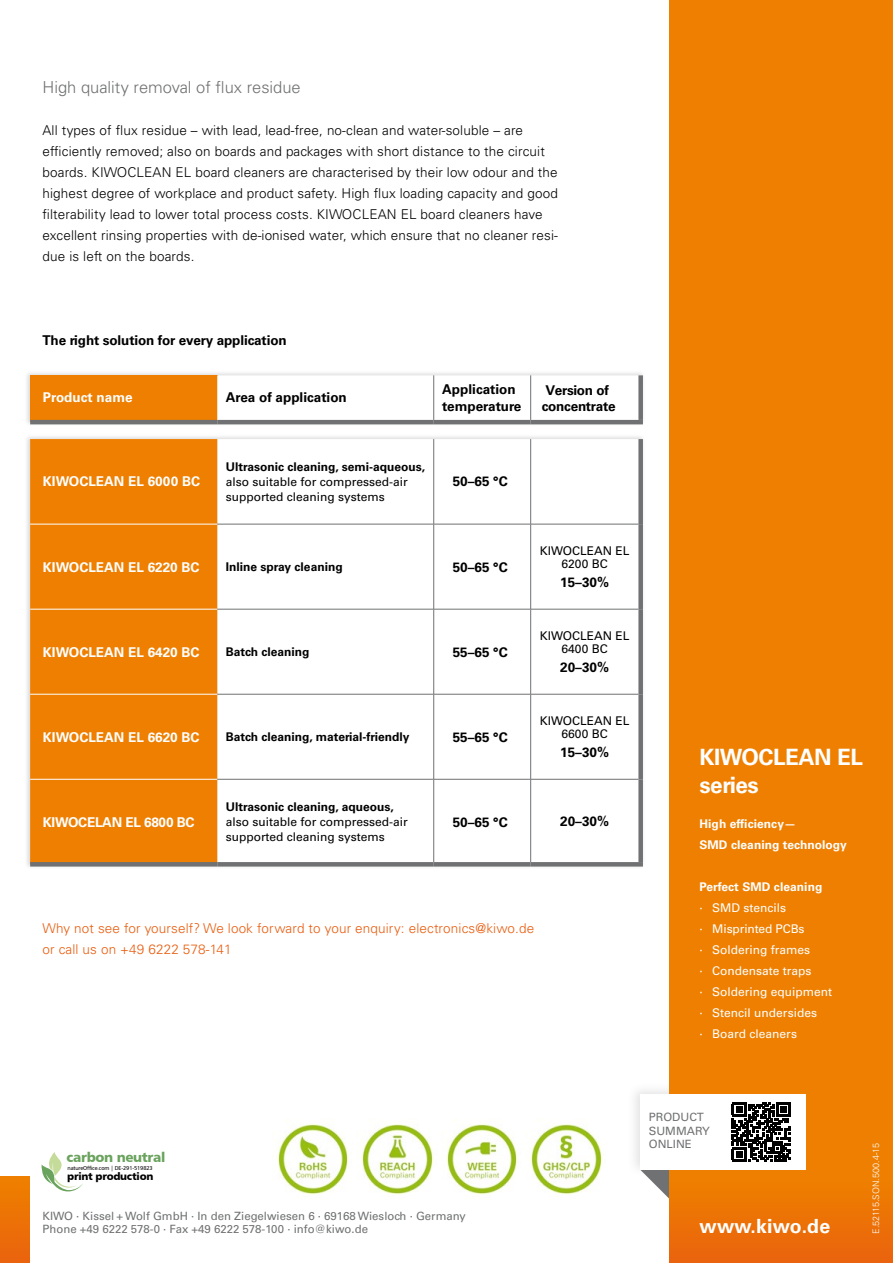
<style>
.page{position:relative;width:893px;height:1263px;background:#fff}
.page>*{position:absolute;margin:0;border:0;box-sizing:border-box;transform-origin:0 0}
.t1{font:700 22.5px/28.5px "Univers LT Std";letter-spacing:-.02em;color:#fff}
.t2{font:700 19.5px "Univers LT Std";letter-spacing:.01em;color:#fff}
.t3{font:300 16.5px "Univers LT Std";color:#707172}
.t4{font:13.65px "Humanist 777 BT Black B";letter-spacing:-.03em;color:#6aa35d}
.t5{font:300 13.5px/21px "Univers LT Std";letter-spacing:.01em;color:#000}
.t6{font:700 13.5px/16.5px "Univers LT Std";letter-spacing:-.01em;color:#000}
.t7{font:300 13.5px/21px "Univers LT Std";letter-spacing:.01em;color:#e95d0f}
.t8{font:700 13.5px "Univers LT Std";color:#fff}
.t9{font:700 13.5px "Univers LT Std";letter-spacing:-.02em;color:#fff}
.t10{font:12px/13.5px "Univers LT Std";color:#000;text-align:center}
.t11{font:700 12px "Univers LT Std";color:#000}
.t12{font:12px/21px "Univers LT Std";color:#fff}
.t13{font:700 12px/21px "Univers LT Std";letter-spacing:.005em;color:#fff}
.t14{font:11.4px/13.5px "Univers LT Std";color:#707172}
.t15{font:10.5px "Humanist 777 BT Black B";letter-spacing:-.035em;color:#000}
.t16{font:300 9px "Univers LT Std";color:#fff}
.t17{font:5.55px "Humanist 777 BT Roman B";letter-spacing:-.03em;color:#000}
</style>
<div class="page">
<div style="left:0;top:1177px;width:30px;height:86px;background:linear-gradient(to right,#ec7106,#ec7106)"></div>
<div style="left:627px;top:1082px;width:185px;height:94px;background:#707172;opacity:.2"></div>
<svg style="left:640px;top:1169px;width:30px;height:44px"></svg>
<div style="left:670px;top:0;width:223px;height:1263px;background:#ee7f00"></div>
<div style="left:670px;top:1177px;width:223px;height:86px;background:linear-gradient(to right,#ec7106,#ec7106)"></div>
<div style="left:640px;top:1094px;width:165px;height:75px;background:#fff"></div>
<svg style="left:731px;top:1104px;width:56px;height:58px"></svg>
<svg style="left:732px;top:1102px;width:59px;height:59px"></svg>
<div style="left:24px;top:370px;width:621px;height:499px;background:#000;opacity:.15"></div>
<div style="left:30px;top:375px;width:187px;height:47px;background:#ee7f00"></div>
<svg style="left:217px;top:375px;width:424px;height:487px"></svg>
<div style="left:30px;top:439px;width:187px;height:423px;background:#ee7f00"></div>
<hr style="left:530px;top:439px;width:1px;height:85px;background:#707172">
<hr style="left:531px;top:524px;width:107px;height:1px;background:#707172">
<hr style="left:530px;top:524px;width:1px;height:85px;background:#707172">
<hr style="left:531px;top:609px;width:107px;height:1px;background:#707172">
<hr style="left:530px;top:609px;width:1px;height:85px;background:#707172">
<hr style="left:531px;top:694px;width:107px;height:1px;background:#707172">
<hr style="left:530px;top:694px;width:1px;height:85px;background:#707172">
<hr style="left:531px;top:779px;width:107px;height:1px;background:#707172">
<hr style="left:530px;top:779px;width:1px;height:83px;background:#707172">
<hr style="left:433px;top:375px;width:1px;height:45px;background:#707172">
<hr style="left:433px;top:439px;width:1px;height:85px;background:#707172">
<hr style="left:433px;top:524px;width:1px;height:85px;background:#707172">
<hr style="left:433px;top:609px;width:1px;height:85px;background:#707172">
<hr style="left:433px;top:694px;width:1px;height:85px;background:#707172">
<hr style="left:433px;top:779px;width:1px;height:83px;background:#707172">
<hr style="left:30px;top:524px;width:187px;height:1px;background:#fff">
<hr style="left:30px;top:609px;width:187px;height:1px;background:#fff">
<hr style="left:30px;top:694px;width:187px;height:1px;background:#fff">
<hr style="left:30px;top:779px;width:187px;height:1px;background:#fff">
<div style="left:638px;top:375px;width:5px;height:45px;background:#707172"></div>
<div style="left:638px;top:439px;width:5px;height:85px;background:#707172"></div>
<div style="left:638px;top:524px;width:5px;height:85px;background:#707172"></div>
<div style="left:638px;top:609px;width:5px;height:85px;background:#707172"></div>
<div style="left:638px;top:694px;width:5px;height:85px;background:#707172"></div>
<div style="left:638px;top:779px;width:5px;height:83px;background:#707172"></div>
<hr style="left:30px;top:420px;width:187px;height:4px;background:#707172">
<hr style="left:30px;top:862px;width:187px;height:4px;background:#707172">
<hr style="left:217px;top:420px;width:217px;height:4px;background:#707172">
<hr style="left:434px;top:420px;width:97px;height:4px;background:#707172">
<hr style="left:531px;top:420px;width:112px;height:4px;background:#707172">
<hr style="left:217px;top:862px;width:217px;height:4px;background:#707172">
<hr style="left:434px;top:862px;width:97px;height:4px;background:#707172">
<hr style="left:531px;top:862px;width:112px;height:4px;background:#707172">
<hr style="left:530px;top:375px;width:1px;height:45px;background:#707172">
<hr style="left:217px;top:524px;width:217px;height:1px;background:#707172">
<hr style="left:434px;top:524px;width:97px;height:1px;background:#707172">
<hr style="left:217px;top:609px;width:217px;height:1px;background:#707172">
<hr style="left:434px;top:609px;width:97px;height:1px;background:#707172">
<hr style="left:217px;top:694px;width:217px;height:1px;background:#707172">
<hr style="left:434px;top:694px;width:97px;height:1px;background:#707172">
<hr style="left:217px;top:779px;width:217px;height:1px;background:#707172">
<hr style="left:434px;top:779px;width:97px;height:1px;background:#707172">
<svg style="left:42px;top:1152px;width:41px;height:39px"></svg>
<img style="left:530px;top:1124px;width:73px;height:71px">
<img style="left:361px;top:1124px;width:73px;height:71px">
<img style="left:277px;top:1124px;width:72px;height:71px">
<img style="left:446px;top:1124px;width:72px;height:71px">
<p class="t3" style="left:43px;top:77px;width:260px">High quality removal of flux residue</p>
<p class="t5" style="left:43px;top:119px;width:517px">All types of flux residue – with lead, lead-free, no-clean and water-soluble – are efficiently removed; also on boards and packages with short distance to the circuit boards. KIWOCLEAN EL board cleaners are characterised by their low odour and the highest degree of workplace and product safety. High flux loading capacity and good filterability lead to lower total process costs. KIWOCLEAN EL board cleaners have excellent rinsing properties with de-ionised water, which ensure that no cleaner resi&shy;due is left on the boards.</p>
<p class="t6" style="left:43px;top:332px;width:246px">The right solution for every application</p>
<p class="t8" style="left:43px;top:389px;width:91px">Product name</p>
<p class="t6" style="left:226px;top:389px;width:123px">Area of application</p>
<p class="t6" style="left:442px;top:381px;width:81px">Application temperature</p>
<p class="t6" style="left:542px;top:382px;width:75px">Version of concentrate</p>
<p class="t8" style="left:43px;top:474px;width:159px">KIWOCLEAN EL 6000 BC</p>
<p class="t11" style="left:226px;top:460px;width:201px">Ultrasonic cleaning, semi-aqueous,</p>
<p class="t10" style="left:226px;top:474px;width:184px;line-height:15px;text-align:left">also suitable for compressed-air supported cleaning systems</p>
<p class="t6" style="left:453px;top:474px;width:56px">50–65 °C</p>
<p class="t8" style="left:43px;top:559px;width:158px">KIWOCLEAN EL 6220 BC</p>
<p class="t11" style="left:226px;top:560px;width:118px">Inline spray cleaning</p>
<p class="t6" style="left:453px;top:559px;width:56px">50–65 °C</p>
<p class="t8" style="left:43px;top:644px;width:158px">KIWOCLEAN EL 6420 BC</p>
<p class="t11" style="left:226px;top:645px;width:85px">Batch cleaning</p>
<p class="t6" style="left:453px;top:644px;width:56px">55–65 °C</p>
<p class="t8" style="left:43px;top:729px;width:158px">KIWOCLEAN EL 6620 BC</p>
<p class="t11" style="left:226px;top:730px;width:185px">Batch cleaning, material-friendly</p>
<p class="t6" style="left:453px;top:729px;width:56px">55–65 °C</p>
<p class="t10" style="left:540px;top:544px;width:91px">KIWOCLEAN EL<br>6200 BC</p>
<p class="t6" style="left:560px;top:574px;width:50px">15–30%</p>
<p class="t10" style="left:540px;top:629px;width:91px">KIWOCLEAN EL<br>6400 BC</p>
<p class="t6" style="left:560px;top:659px;width:50px">20–30%</p>
<p class="t10" style="left:540px;top:714px;width:91px">KIWOCLEAN EL<br>6600 BC</p>
<p class="t6" style="left:560px;top:744px;width:50px">15–30%</p>
<p class="t9" style="left:43px;top:814px;width:153px">KIWOCELAN EL 6800 BC</p>
<p class="t11" style="left:226px;top:800px;width:170px">Ultrasonic cleaning, aqueous,</p>
<p class="t10" style="left:226px;top:814px;width:184px;line-height:15px;text-align:left">also suitable for compressed-air supported cleaning systems</p>
<p class="t6" style="left:453px;top:814px;width:56px">50–65 °C</p>
<p class="t6" style="left:560px;top:813px;width:50px">20–30%</p>
<p class="t7" style="left:43px;top:917px;width:493px">Why not see for yourself? We look forward to your enquiry: electronics@kiwo.de or call us on +49 6222 578-141</p>
<h1 class="t1" style="left:699px;top:743px;width:165px">KIWOCLEAN EL series</h1>
<p class="t13" style="left:699px;top:813px;width:149px">High efficiency—<br>SMD cleaning technology</p>
<p class="t13" style="left:699px;top:876px;width:124px">Perfect SMD cleaning</p>
<p class="t12" style="left:699px;top:897px;width:134px">· SMD stencils<br>· Misprinted PCBs<br>· Soldering frames<br>· Condensate traps<br>· Soldering equipment · Stencil undersides<br>· Board cleaners</p>
<p class="t4" style="left:67px;top:1149px;width:100px">carbon neutral</p>
<p class="t17" style="left:68px;top:1164px;width:87px">natureOffice.com | DE-291-519823</p>
<p class="t15" style="left:67px;top:1170px;width:88px">print production</p>
<p class="t14" style="left:649px;top:1111px;width:62px">PRODUCT<br>SUMMARY<br>ONLINE</p>
<p class="t14" style="left:43px;top:1209px;width:425px">KIWO ∙ Kissel + Wolf GmbH ∙ In den Ziegelwiesen 6 ∙ 69168 Wiesloch ∙ Germany<br>Phone +49 6222 578-0 ∙ Fax +49 6222 578-100 ∙ info@kiwo.de</p>
<h2 class="t2" style="left:699px;top:1215px;width:132px">www.kiwo.de</h2>
<p class="t16" style="left:871px;top:1233px;width:92px;rotate:-90deg">E.52115.SON.500.4-15</p>
</div>
